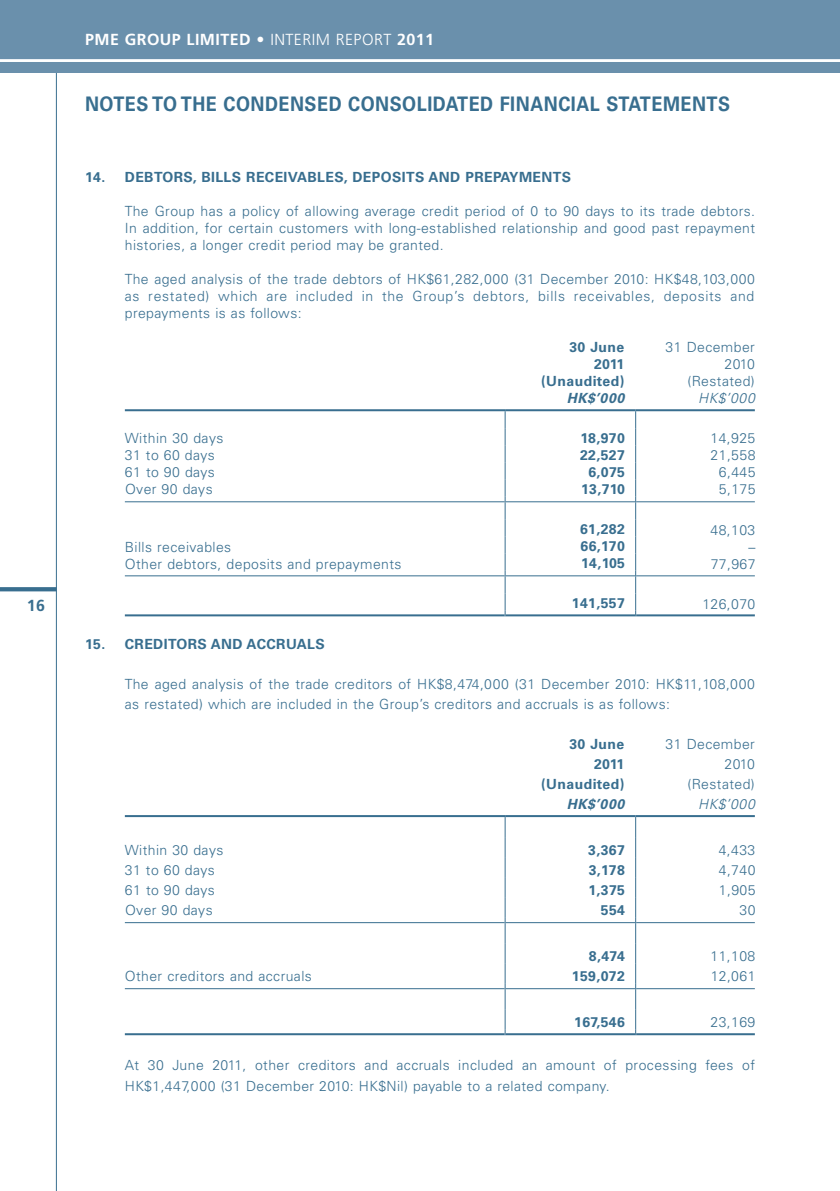
<style>
.page{position:relative;width:840px;height:1191px;background:#fff}
.page>*{position:absolute;margin:0;border:0;box-sizing:border-box;transform-origin:0 0}
.t1{font:700 20px "Univers LT Std";letter-spacing:.03em;color:#386e8f;scale:.9 1}
.t2{font:700 16px "Frutiger LT Std";letter-spacing:.03em;color:#fff}
.t3{font:700 16px "Frutiger LT Std";color:#386e8f}
.t4{font:300 14px/17px "Univers LT Std";letter-spacing:.03em;color:#386e8f;text-align:justify}
.t5{font:700 14px/17px "Univers LT Std";letter-spacing:.03em;color:#386e8f;text-align:right}
.t6{font:italic 700 14px "Univers LT Std";letter-spacing:.05em;color:#386e8f}
.t7{font:italic 300 14px "Univers LT Std";letter-spacing:.05em;color:#386e8f}
.s1{font-weight:300}
</style>
<div class="page">
<hr style="left:56px;top:64px;width:1px;height:1127px;background:#386e8f">
<div style="left:0;top:0;width:839px;height:73px;background:#6a90ac"></div>
<hr style="left:0;top:59px;width:839px;height:3px;background:#fff">
<svg style="left:0;top:587px;width:56px;height:4px"></svg>
<svg style="left:504px;top:411px;width:1px;height:205px"></svg>
<hr style="left:125px;top:409px;width:380px;height:2px;background:#386e8f">
<hr style="left:505px;top:409px;width:130px;height:2px;background:#386e8f">
<hr style="left:635px;top:409px;width:119px;height:2px;background:#386e8f">
<hr style="left:125px;top:501px;width:379px;height:1px;background:#386e8f">
<hr style="left:505px;top:501px;width:129px;height:1px;background:#386e8f">
<hr style="left:635px;top:501px;width:119px;height:1px;background:#386e8f">
<hr style="left:125px;top:575px;width:379px;height:1px;background:#386e8f">
<hr style="left:505px;top:575px;width:129px;height:1px;background:#386e8f">
<hr style="left:635px;top:575px;width:119px;height:1px;background:#386e8f">
<hr style="left:125px;top:614px;width:379px;height:2px;background:#386e8f">
<hr style="left:505px;top:614px;width:129px;height:2px;background:#386e8f">
<hr style="left:635px;top:614px;width:119px;height:2px;background:#386e8f">
<svg style="left:504px;top:817px;width:1px;height:218px"></svg>
<hr style="left:125px;top:815px;width:380px;height:2px;background:#386e8f">
<hr style="left:505px;top:815px;width:130px;height:2px;background:#386e8f">
<hr style="left:635px;top:815px;width:119px;height:2px;background:#386e8f">
<hr style="left:125px;top:922px;width:379px;height:1px;background:#386e8f">
<hr style="left:505px;top:922px;width:129px;height:1px;background:#386e8f">
<hr style="left:635px;top:922px;width:119px;height:1px;background:#386e8f">
<hr style="left:125px;top:988px;width:379px;height:1px;background:#386e8f">
<hr style="left:505px;top:988px;width:129px;height:1px;background:#386e8f">
<hr style="left:635px;top:988px;width:119px;height:1px;background:#386e8f">
<hr style="left:125px;top:1033px;width:379px;height:2px;background:#386e8f">
<hr style="left:505px;top:1033px;width:129px;height:2px;background:#386e8f">
<hr style="left:635px;top:1033px;width:119px;height:2px;background:#386e8f">
<p class="t3" style="left:27px;top:595px;width:20px">16</p>
<p class="t2" style="left:85px;top:30px;width:350px">PME GROUP LIMITED <span class="s1">• INTERIM REPORT</span> 2011</p>
<h1 class="t1" style="left:85px;top:92px;width:717px">NOTES TO THE CONDENSED CONSOLIDATED FINANCIAL STATEMENTS</h1>
<p class="t5" style="left:85px;top:168px;width:487px">14. DEBTORS, BILLS RECEIVABLEs, DEPOSITS AND PREPAYMENTS</p>
<p class="t4" style="left:125px;top:202px;width:631px">The Group has a policy of allowing average credit period of 0 to 90 days to its trade debtors.<br>In addition, for certain customers with long-established relationship and good past repayment histories, a longer credit period may be granted.</p>
<p class="t4" style="left:125px;top:270px;width:631px">The aged analysis of the trade debtors of HK$61,282,000 (31 December 2010: HK$48,103,000 as restated) which are included in the Group’s debtors, bills receivables, deposits and prepayments is as follows:</p>
<p class="t5" style="left:569px;top:338px;width:56px">30 June<br>2011</p>
<p class="t4" style="left:665px;top:338px;width:91px;text-align:right">31 December<br>2010</p>
<p class="t5" style="left:541px;top:372px;width:84px">(Unaudited)</p>
<p class="t4" style="left:687px;top:372px;width:69px">(Restated)</p>
<p class="t6" style="left:566px;top:390px;width:59px">HK$’000</p>
<p class="t7" style="left:697px;top:389px;width:58px">HK$’000</p>
<p class="t4" style="left:125px;top:430px;width:100px">Within 30 days</p>
<p class="t5" style="left:580px;top:429px;width:46px">18,970</p>
<p class="t4" style="left:710px;top:430px;width:46px">14,925</p>
<p class="t4" style="left:125px;top:447px;width:91px">31 to 60 days</p>
<p class="t5" style="left:579px;top:446px;width:46px">22,527</p>
<p class="t4" style="left:710px;top:447px;width:46px">21,558</p>
<p class="t4" style="left:125px;top:464px;width:91px">61 to 90 days</p>
<p class="t5" style="left:588px;top:463px;width:38px">6,075</p>
<p class="t4" style="left:718px;top:464px;width:38px">6,445</p>
<p class="t4" style="left:125px;top:481px;width:89px">Over 90 days</p>
<p class="t5" style="left:580px;top:480px;width:45px">13,710</p>
<p class="t4" style="left:718px;top:481px;width:38px">5,175</p>
<p class="t5" style="left:579px;top:520px;width:46px">61,282</p>
<p class="t4" style="left:710px;top:521px;width:46px">48,103</p>
<p class="t4" style="left:125px;top:538px;width:108px">Bills receivables</p>
<p class="t5" style="left:580px;top:537px;width:46px">66,170</p>
<p class="t4" style="left:748px;top:538px;width:8px">–</p>
<p class="t4" style="left:125px;top:555px;width:278px">Other debtors, deposits and prepayments</p>
<p class="t5" style="left:580px;top:554px;width:45px">14,105</p>
<p class="t4" style="left:710px;top:555px;width:46px">77,967</p>
<p class="t5" style="left:571px;top:594px;width:54px">141,557</p>
<p class="t4" style="left:702px;top:595px;width:54px">126,070</p>
<p class="t5" style="left:85px;top:635px;width:241px">15. CREDITORS AND ACCRUALS</p>
<p class="t4" style="left:125px;top:673px;width:631px;line-height:20px">The aged analysis of the trade creditors of HK$8,474,000 (31 December 2010: HK$11,108,000 as restated) which are included in the Group’s creditors and accruals is as follows:</p>
<p class="t5" style="left:569px;top:734px;width:56px;line-height:20px">30 June<br>2011</p>
<p class="t4" style="left:665px;top:733px;width:91px;line-height:20px;text-align:right">31 December<br>2010</p>
<p class="t5" style="left:541px;top:775px;width:84px">(Unaudited)</p>
<p class="t4" style="left:687px;top:775px;width:69px">(Restated)</p>
<p class="t6" style="left:566px;top:795px;width:59px">HK$’000</p>
<p class="t7" style="left:697px;top:795px;width:58px">HK$’000</p>
<p class="t4" style="left:125px;top:842px;width:100px">Within 30 days</p>
<p class="t5" style="left:588px;top:841px;width:38px">3,367</p>
<p class="t4" style="left:718px;top:842px;width:38px">4,433</p>
<p class="t4" style="left:125px;top:862px;width:91px">31 to 60 days</p>
<p class="t5" style="left:588px;top:861px;width:38px">3,178</p>
<p class="t4" style="left:718px;top:862px;width:38px">4,740</p>
<p class="t4" style="left:125px;top:882px;width:91px">61 to 90 days</p>
<p class="t5" style="left:588px;top:881px;width:38px">1,375</p>
<p class="t4" style="left:718px;top:882px;width:38px">1,905</p>
<p class="t4" style="left:125px;top:902px;width:89px">Over 90 days</p>
<p class="t5" style="left:600px;top:901px;width:26px">554</p>
<p class="t4" style="left:739px;top:902px;width:17px">30</p>
<p class="t5" style="left:588px;top:947px;width:37px">8,474</p>
<p class="t4" style="left:710px;top:948px;width:46px">11,108</p>
<p class="t4" style="left:125px;top:968px;width:188px">Other creditors and accruals</p>
<p class="t5" style="left:571px;top:967px;width:54px">159,072</p>
<p class="t4" style="left:710px;top:968px;width:46px">12,061</p>
<p class="t5" style="left:574px;top:1013px;width:52px">167,546</p>
<p class="t4" style="left:710px;top:1014px;width:46px">23,169</p>
<p class="t4" style="left:125px;top:1055px;width:631px;line-height:20px">At 30 June 2011, other creditors and accruals included an amount of processing fees of<br>HK$1,447,000 (31 December 2010: HK$Nil) payable to a related company.</p>
</div>
